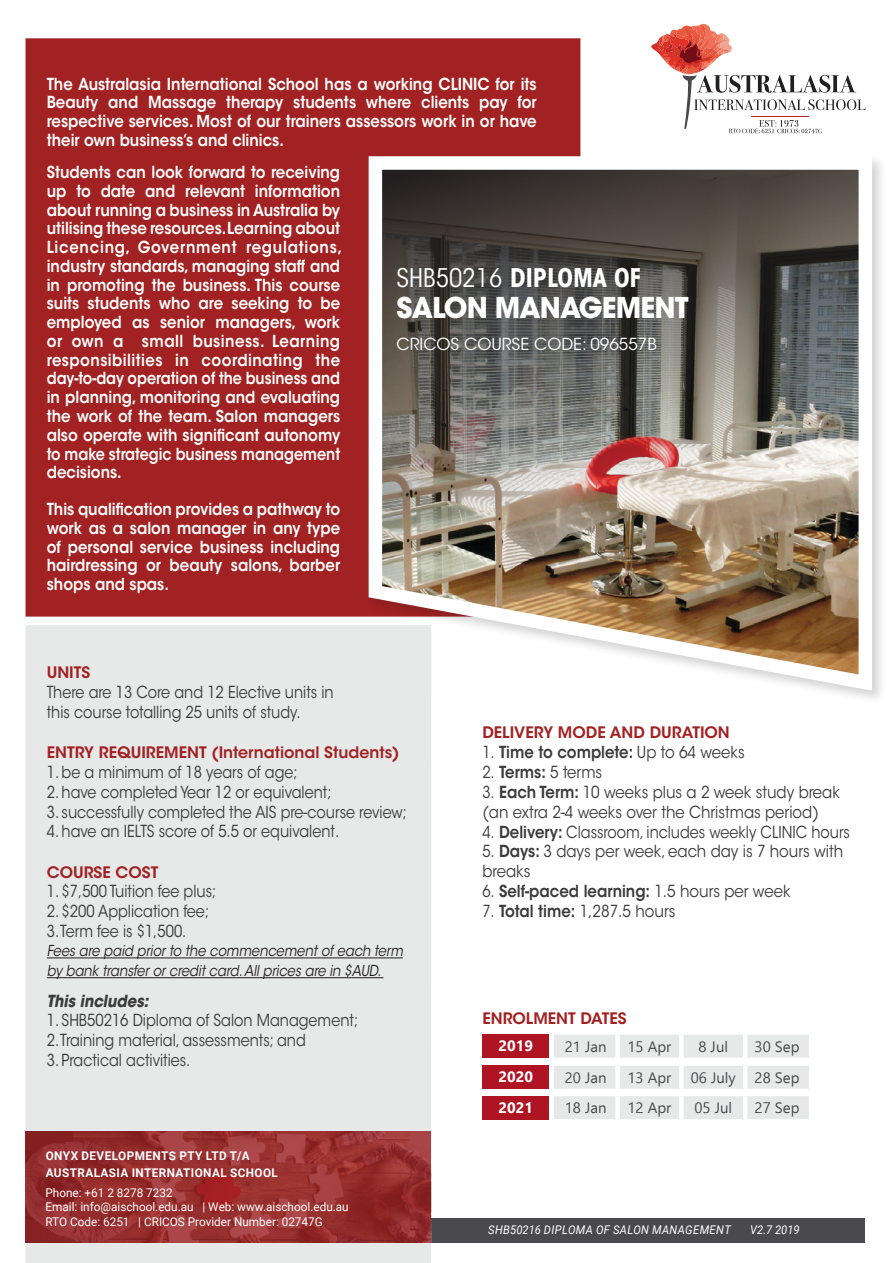
<style>
.page{position:relative;width:893px;height:1263px;background:#fff}
.page>*{position:absolute;margin:0;border:0;box-sizing:border-box;transform-origin:0 0}
.t1{font:700 28.5px "ITC Avant Garde Std";letter-spacing:-.03em;color:#fff}
.t2{font:700 condensed 25.5px "ITC Avant Garde Std";color:#fff}
.t3{font:600 16.5px/18.8px "ITC Avant Garde Std";color:#fff;text-align:justify;scale:.9 1}
.t4{font:16.5px/19.8px "ITC Avant Garde Std";color:#3c3b3c;scale:.87 1}
.t5{font:600 16.5px "ITC Avant Garde Std";color:#3c3b3c;scale:.9 1}
.t6{font:16.5px "ITC Avant Garde Std";color:#fff}
.t7{font:italic 700 16.5px "ITC Avant Garde Std";color:#3c3b3c;scale:.9 1}
.t8{font:600 15.75px "ITC Avant Garde Std";color:#a22122}
.t9{font:italic 15px "ITC Avant Garde Std";color:#231f20;scale:.87 1}
.t10{font:15px "Ebrima";color:#4a4a4c}
.t11{font:700 15px "Ebrima";color:#fff}
.t12{font:12px "Roboto";color:#fff}
.t13{font:700 12px "Roboto";letter-spacing:.035em;color:#fff}
.t14{font:italic 12px "Roboto";letter-spacing:.035em;color:#fff;scale:.93 1}
.s1{font-weight:400}
.s2{font-weight:600}
</style>
<div class="page">
<div style="left:26px;top:625px;width:405px;height:638px;background:#e7e8e8"></div>
<div style="left:26px;top:38px;width:554px;height:579px;background:#a22122"></div>
<div style="left:431px;top:1218px;width:434px;height:24px;background:#4a4a4c"></div>
<div style="left:366px;top:153px;width:521px;height:552px;background:#231f20;opacity:.2"></div>
<img style="left:362px;top:149px;width:517px;height:550px">
<svg style="left:651px;top:24px;width:214px;height:109px"></svg>
<hr style="left:47px;top:957px;width:356px;height:1px;background:#231f20">
<hr style="left:47px;top:977px;width:336px;height:1px;background:#231f20">
<div style="left:554px;top:1035px;width:255px;height:22px;background:#e7e8e8"></div>
<div style="left:615px;top:1035px;width:5px;height:22px;background:#fff"></div>
<div style="left:679px;top:1035px;width:5px;height:22px;background:#fff"></div>
<hr style="left:743px;top:1035px;width:4px;height:22px;background:#fff">
<div style="left:482px;top:1035px;width:67px;height:23px;background:#af1422"></div>
<div style="left:554px;top:1066px;width:255px;height:23px;background:#e7e8e8"></div>
<div style="left:615px;top:1066px;width:5px;height:23px;background:#fff"></div>
<div style="left:679px;top:1066px;width:5px;height:23px;background:#fff"></div>
<hr style="left:743px;top:1066px;width:4px;height:23px;background:#fff">
<div style="left:482px;top:1065px;width:67px;height:24px;background:#af1422"></div>
<div style="left:554px;top:1096px;width:255px;height:23px;background:#e7e8e8"></div>
<div style="left:615px;top:1096px;width:5px;height:23px;background:#fff"></div>
<div style="left:679px;top:1096px;width:5px;height:23px;background:#fff"></div>
<hr style="left:743px;top:1096px;width:4px;height:23px;background:#fff">
<div style="left:482px;top:1096px;width:67px;height:23px;background:#af1422"></div>
<img style="left:26px;top:1131px;width:405px;height:111px">
<p class="t3" style="left:47px;top:74px;width:546px">The Australasia International School has a working CLINIC for its Beauty and Massage therapy students where clients pay for respective services. Most of our trainers assessors work in or have their own business’s and clinics.</p>
<p class="t3" style="left:47px;top:163px;width:330px;text-align:left">Students can look forward to receiving up to date and relevant information about running a business in Australia by utilising these resources. Learning about Licencing, Government regulations, industry standards, managing staff and in promoting the business. This course suits students who are seeking to be employed as senior managers, work or own a small business. Learning responsibilities in coordinating the day-to-day operation of the business and in planning, monitoring and evaluating the work of the team. Salon managers also operate with significant autonomy to make strategic business management decisions.</p>
<p class="t3" style="left:47px;top:500px;width:328px">This qualification provides a pathway to work as a salon manager in any type of personal service business including hairdressing or beauty salons, barber shops and spas.</p>
<p class="t2" style="left:397px;top:261px;width:246px"><span class="s1">SHB50216</span> DIPLOMA OF</p>
<p class="t1" style="left:397px;top:289px;width:294px">SALON MANAGEMENT</p>
<p class="t6" style="left:397px;top:334px;width:262px">CRICOS COURSE CODE: 096557B</p>
<p class="t8" style="left:47px;top:662px;width:45px">UNITS</p>
<p class="t4" style="left:47px;top:682px;width:331px">There are 13 Core and 12 Elective units in this course totalling 25 units of study.</p>
<p class="t8" style="left:47px;top:742px;width:354px">ENTRY REQUIREMENT (International Students)</p>
<p class="t4" style="left:47px;top:762px;width:290px">1. be a minimum of 18 years of age;</p>
<p class="t4" style="left:47px;top:782px;width:329px">2. have completed Year 12 or equivalent;</p>
<p class="t4" style="left:47px;top:802px;width:416px">3. successfully completed the AIS pre-course review;</p>
<p class="t4" style="left:47px;top:822px;width:338px">4. have an IELTS score of 5.5 or equivalent.</p>
<p class="t8" style="left:47px;top:862px;width:113px">COURSE COST</p>
<p class="t4" style="left:47px;top:882px;width:196px">1. $7,500 Tuition fee plus;</p>
<p class="t4" style="left:47px;top:901px;width:188px">2. $200 Application fee;</p>
<p class="t4" style="left:47px;top:921px;width:162px">3. Term fee is $1,500.</p>
<p class="t9" style="left:47px;top:942px;width:411px">Fees are paid prior to the commencement of each term</p>
<p class="t9" style="left:47px;top:962px;width:386px">by bank transfer or credit card. All prices are in $AUD.</p>
<p class="t7" style="left:47px;top:990px;width:115px">This includes:</p>
<p class="t4" style="left:47px;top:1011px;width:359px">1. SHB50216 Diploma of Salon Management;</p>
<p class="t4" style="left:47px;top:1030px;width:299px">2. Training material, assessments; and</p>
<p class="t4" style="left:47px;top:1050px;width:167px">3. Practical activities.</p>
<p class="t13" style="left:46px;top:1148px;width:205px">ONYX DEVELOPMENTS PTY LTD T/A</p>
<p class="t13" style="left:46px;top:1164px;width:234px">AUSTRALASIA INTERNATIONAL SCHOOL</p>
<p class="t12" style="left:46px;top:1184px;width:129px">Phone: +61 2 8278 7232</p>
<p class="t12" style="left:46px;top:1199px;width:305px">Email: info@aischool.edu.au | Web: www.aischool.edu.au</p>
<p class="t12" style="left:46px;top:1213px;width:279px">RTO Code: 6251 | CRICOS Provider Number: 02747G</p>
<p class="t8" style="left:482px;top:723px;width:249px">DELIVERY MODE AND DURATION</p>
<p class="t5" style="left:482px;top:742px;width:293px"><span class="s1">1.</span> Time to complete: <span class="s1">Up to 64 weeks</span></p>
<p class="t4" style="left:482px;top:762px;width:139px">2. <span class="s2">Terms:</span> 5 terms</p>
<p class="t4" style="left:482px;top:782px;width:413px">3. <span class="s2">Each Term:</span> 10 weeks plus a 2 week study break (an extra 2-4 weeks over the Christmas period)</p>
<p class="t4" style="left:482px;top:822px;width:424px">4. <span class="s2">Delivery:</span> Classroom, includes weekly CLINIC hours</p>
<p class="t4" style="left:482px;top:842px;width:416px">5. <span class="s2">Days:</span> 3 days per week, each day is 7 hours with breaks</p>
<p class="t5" style="left:482px;top:880px;width:344px"><span class="s1">6.</span> Self-paced learning: <span class="s1">1.5 hours per week</span></p>
<p class="t4" style="left:482px;top:901px;width:223px">7. <span class="s2">Total time:</span> 1,287.5 hours</p>
<p class="t8" style="left:482px;top:1008px;width:146px">ENROLMENT DATES</p>
<p class="t11" style="left:498px;top:1034px;width:36px">2019</p>
<p class="t10" style="left:565px;top:1035px;width:43px">21 Jan</p>
<p class="t10" style="left:627px;top:1035px;width:45px">15 Apr</p>
<p class="t10" style="left:698px;top:1035px;width:31px">8 Jul</p>
<p class="t10" style="left:755px;top:1035px;width:46px">30 Sep</p>
<p class="t11" style="left:498px;top:1065px;width:36px">2020</p>
<p class="t10" style="left:565px;top:1066px;width:43px">20 Jan</p>
<p class="t10" style="left:627px;top:1066px;width:45px">13 Apr</p>
<p class="t10" style="left:691px;top:1066px;width:47px">06 July</p>
<p class="t10" style="left:755px;top:1066px;width:46px">28 Sep</p>
<p class="t11" style="left:498px;top:1095px;width:36px">2021</p>
<p class="t10" style="left:565px;top:1097px;width:43px">18 Jan</p>
<p class="t10" style="left:627px;top:1097px;width:45px">12 Apr</p>
<p class="t10" style="left:694px;top:1097px;width:39px">05 Jul</p>
<p class="t10" style="left:755px;top:1097px;width:46px">27 Sep</p>
<p class="t14" style="left:488px;top:1221px;width:262px">SHB50216 DIPLOMA OF SALON MANAGEMENT</p>
<p class="t14" style="left:750px;top:1221px;width:55px">V2.7 2019</p>
</div>
